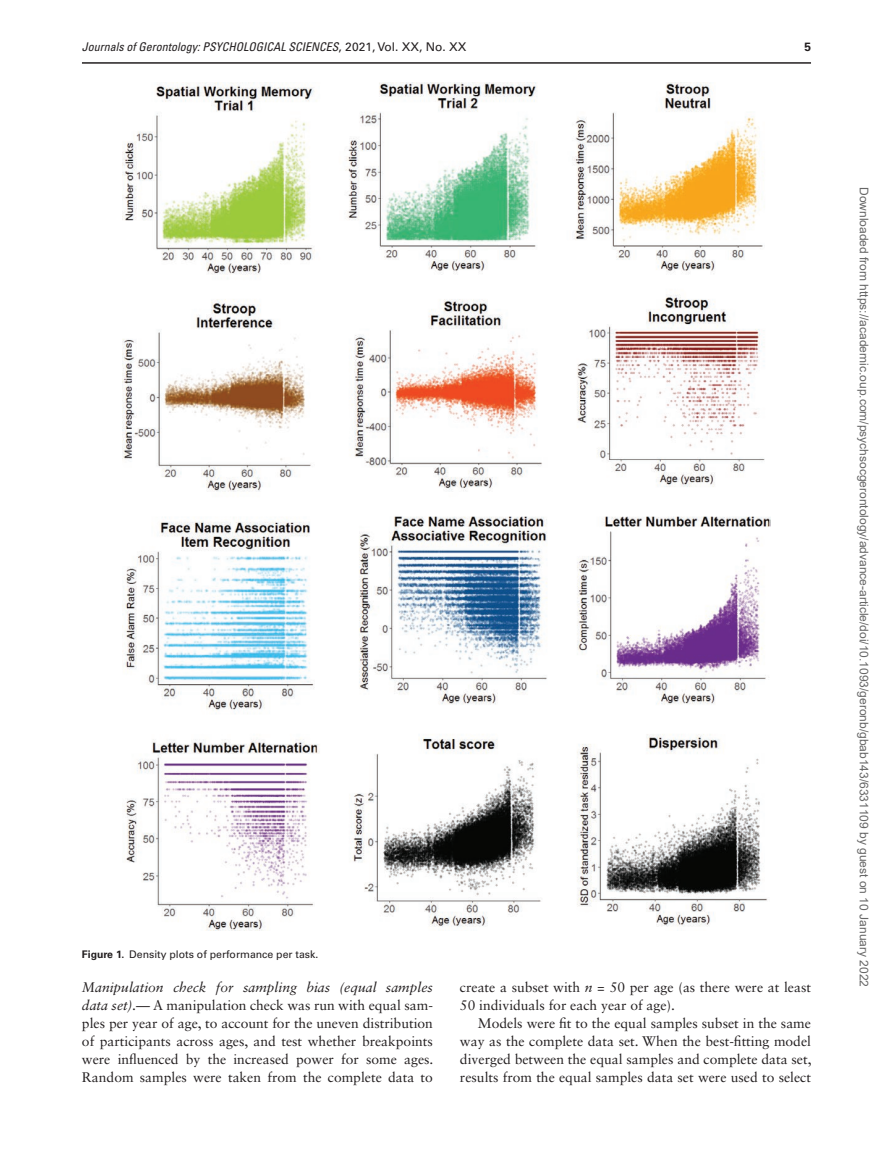
<style>
.page{position:relative;width:893px;height:1174px;background:#fff}
.page>*{position:absolute;margin:0;border:0;box-sizing:border-box;transform-origin:0 0}
.t1{font:13.8px/18px "Sabon LT Std";color:#231f20;text-align:justify}
.t2{font:12px "Arial";color:#666}
.t3{font:italic condensed 12px "Univers LT Std";color:#231f20}
.t4{font:700 12px "Univers LT Std";color:#231f20}
.t5{font:10.5px "Univers LT Std";color:#231f20}
.s1{font-style:normal;font-stretch:normal}
.s2{font-weight:700}
.s3{font-style:italic}
</style>
<div class="page">
<img style="left:122px;top:82px;width:648px;height:848px">
<hr style="left:82px;top:62px;width:729px;height:2px;background:#231f20">
<p class="t3" style="left:82px;top:39px;width:386px">Journals of Gerontology: PSYCHOLOGICAL SCIENCES<span class="s1">, 2021, Vol. XX, No. XX</span></p>
<p class="t4" style="left:804px;top:40px;width:8px">5</p>
<p class="t5" style="left:82px;top:947px;width:238px"><span class="s2">Figure 1.</span> Density plots of performance per task.</p>
<p class="t1" style="left:82px;top:978px;width:353px"><span class="s3">Manipulation check for sampling bias (equal samples data set).—</span> A manipulation check was run with equal sam&shy;ples per year of age, to account for the uneven distribution of participants across ages, and test whether breakpoints were influenced by the increased power for some ages.<br>Random samples were taken from the complete data to</p>
<p class="t1" style="left:460px;top:978px;width:353px">create a subset with <span class="s3">n</span> = 50 per age (as there were at least<br>50 individuals for each year of age).</p>
<p class="t1" style="left:460px;top:1014px;width:353px;text-indent:18px">Models were fit to the equal samples subset in the same way as the complete data set. When the best-fitting model diverged between the equal samples and complete data set, results from the equal samples data set were used to select</p>
<p class="t2" style="left:868px;top:187px;width:801px;rotate:90deg">Downloaded from https://academic.oup.com/psychsocgerontology/advance-article/doi/10.1093/geronb/gbab143/6331109 by guest on 10 January 2022</p>
</div>
